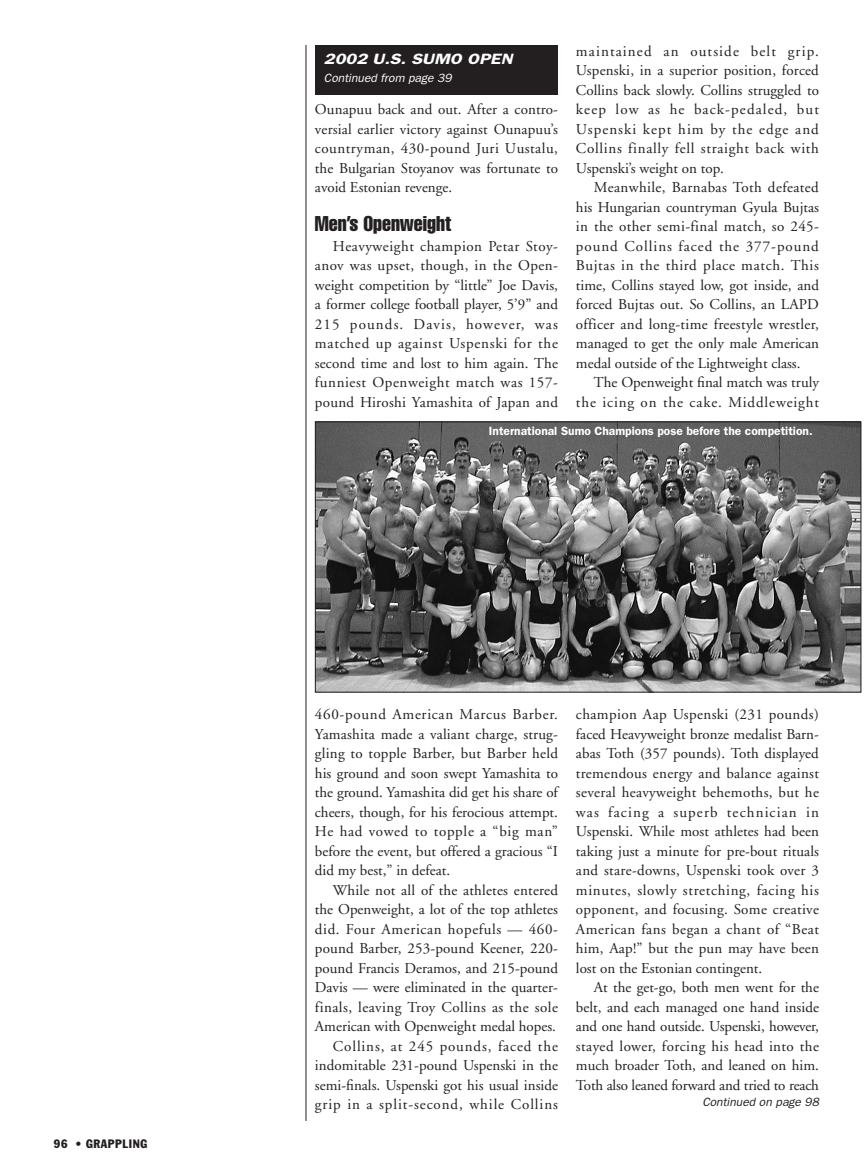
<style>
.page{position:relative;width:864px;height:1175px;background:#fff}
.page>*{position:absolute;margin:0;border:0;box-sizing:border-box;transform-origin:0 0}
.t1{font:extra-condensed 21px "Helvetica";color:#231f20}
.t2{font:15px/19.5px "Adobe Garamond";color:#231f20;text-align:justify}
.t3{font:15px/19.5px "Adobe Garamond";letter-spacing:.025em;color:#231f20;text-align:right}
.t4{font:italic 600 15px "Franklin Gothic";color:#fff;scale:1.2 1}
.t5{font:600 12px "Franklin Gothic";color:#fff}
.t6{font:italic 12px "Franklin Gothic";color:#fff}
.t7{font:italic 12px "Franklin Gothic";color:#231f20}
.t8{font:condensed 12px "Franklin Gothic";letter-spacing:.05em;color:#231f20}
</style>
<div class="page">
<img style="left:317px;top:423px;width:542px;height:267px">
<div style="left:315px;top:421px;width:546px;height:271px;border:1px solid #231f20"></div>
<div style="left:315px;top:45px;width:243px;height:49px;background:#231f20"></div>
<hr style="left:306px;top:45px;width:1px;height:1075px;background:#231f20">
<p class="t8" style="left:54px;top:1139px;width:95px">96 • GRAPPLING</p>
<p class="t4" style="left:324px;top:54px;width:159px">2002 U.S. SUMO OPEN</p>
<p class="t6" style="left:324px;top:74px;width:129px">Continued from page 39</p>
<p class="t2" style="left:315px;top:101px;width:245px">Ounapuu back and out. After a contro&shy;versial earlier victory against Ounapuu’s countryman, 430-pound Juri Uustalu, the Bulgarian Stoyanov was fortunate to avoid Estonian revenge.</p>
<h1 class="t1" style="left:315px;top:216px;width:138px">Men’s Openweight</h1>
<p class="t2" style="left:315px;top:238px;width:245px;text-indent:18px">Heavyweight champion Petar Stoy&shy;anov was upset, though, in the Open&shy;weight competition by “little” Joe Davis, a former college football player, 5’9” and 215 pounds. Davis, however, was matched up against Uspenski for the second time and lost to him again. The funniest Openweight match was 157- pound Hiroshi Yamashita of Japan and</p>
<p class="t2" style="left:576px;top:43px;width:245px">maintained an outside belt grip.<br>Uspenski, in a superior position, forced Collins back slowly. Collins struggled to keep low as he back-pedaled, but Uspenski kept him by the edge and Collins finally fell straight back with Uspenski’s weight on top.</p>
<p class="t2" style="left:576px;top:179px;width:245px;text-indent:18px">Meanwhile, Barnabas Toth defeated his Hungarian countryman Gyula Bujtas in the other semi-final match, so 245- pound Collins faced the 377-pound Bujtas in the third place match. This time, Collins stayed low, got inside, and forced Bujtas out. So Collins, an LAPD officer and long-time freestyle wrestler, managed to get the only male American medal outside of the Lightweight class.</p>
<p class="t3" style="left:576px;top:374px;width:244px">The Openweight final match was truly the icing on the cake. Middleweight</p>
<p class="t5" style="left:489px;top:427px;width:325px">International Sumo Champions pose before the competition.</p>
<p class="t2" style="left:315px;top:706px;width:245px">460-pound American Marcus Barber.<br>Yamashita made a valiant charge, strug&shy;gling to topple Barber, but Barber held his ground and soon swept Yamashita to the ground. Yamashita did get his share of cheers, though, for his ferocious attempt.<br>He had vowed to topple a “big man” before the event, but offered a gracious “I did my best,” in defeat.</p>
<p class="t2" style="left:315px;top:881px;width:245px;text-align:right">While not all of the athletes entered the Openweight, a lot of the top athletes did. Four American hopefuls — 460- pound Barber, 253-pound Keener, 220- pound Francis Deramos, and 215-pound Davis — were eliminated in the quarter&shy;finals, leaving Troy Collins as the sole American with Openweight medal hopes.<br>Collins, at 245 pounds, faced the indomitable 231-pound Uspenski in the semi-finals. Uspenski got his usual inside grip in a split-second, while Collins</p>
<p class="t2" style="left:576px;top:706px;width:245px">champion Aap Uspenski (231 pounds) faced Heavyweight bronze medalist Barn&shy;abas Toth (357 pounds). Toth displayed tremendous energy and balance against several heavyweight behemoths, but he was facing a superb technician in Uspenski. While most athletes had been taking just a minute for pre-bout rituals and stare-downs, Uspenski took over 3 minutes, slowly stretching, facing his opponent, and focusing. Some creative American fans began a chant of “Beat him, Aap!” but the pun may have been lost on the Estonian contingent.</p>
<p class="t2" style="left:576px;top:979px;width:244px;text-indent:18px">At the get-go, both men went for the belt, and each managed one hand inside and one hand outside. Uspenski, however, stayed lower, forcing his head into the much broader Toth, and leaned on him.<br>Toth also leaned forward and tried to reach</p>
<p class="t7" style="left:702px;top:1098px;width:118px">Continued on page 98</p>
</div>
